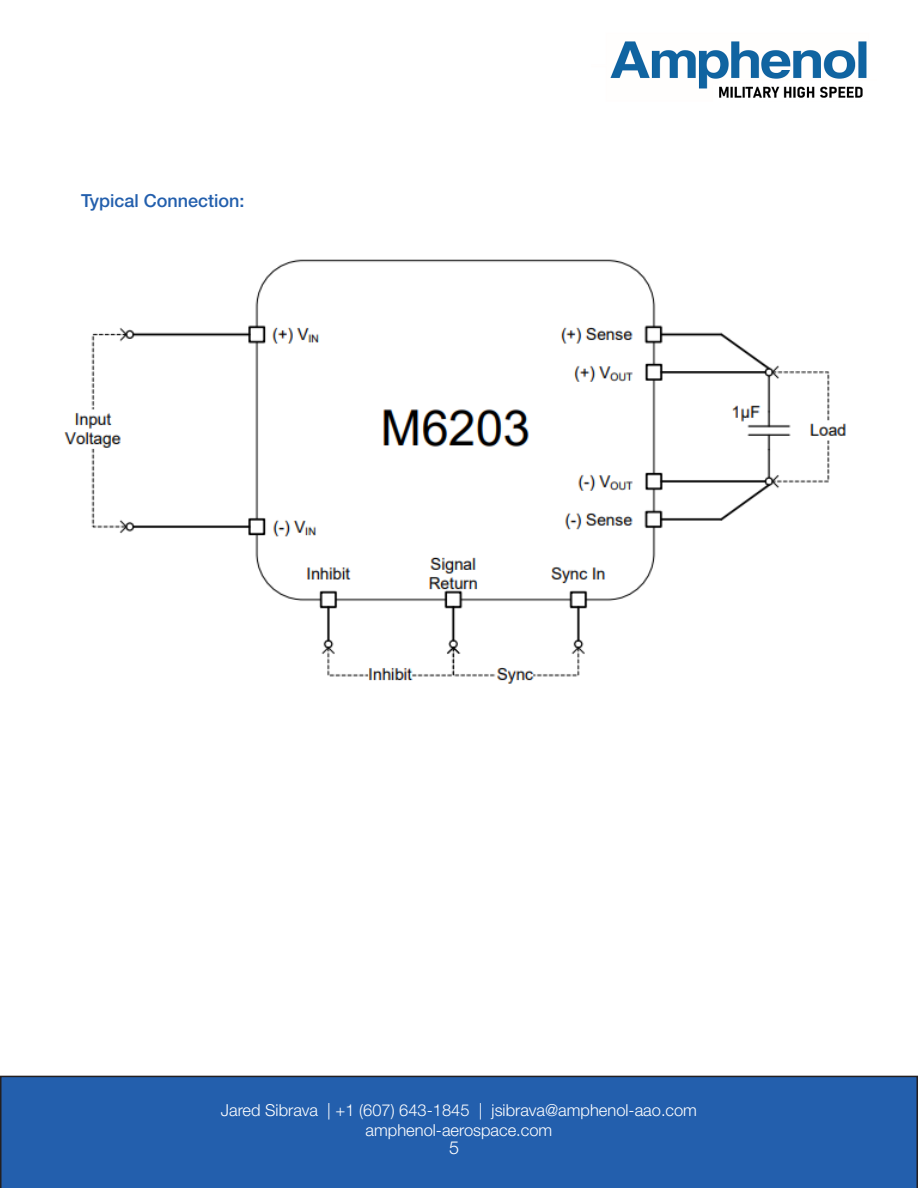
<style>
.page{position:relative;width:918px;height:1188px;background:#fff}
.page>*{position:absolute;margin:0;border:0;box-sizing:border-box;transform-origin:0 0}
.t1{font:500 18px "Helvetica Neue LT Std";color:#235fad}
.t2{font:300 18px "Helvetica Neue LT Std";color:#fff}
.t3{font:300 16.5px/19.8px "Helvetica Neue LT Std";color:#fff;text-align:center}
</style>
<div class="page">
<img style="left:610px;top:41px;width:257px;height:57px">
<div style="left:0;top:1076px;width:918px;height:112px;background:#235fad"></div>
<img style="left:64px;top:259px;width:782px;height:425px">
<p class="t1" style="left:81px;top:190px;width:165px">Typical Connection:</p>
<p class="t3" style="left:221px;top:1100px;width:478px">Jared Sibrava | +1 (607) 643-1845 | jsibrava@amphenol-aao.com amphenol-aerospace.com</p>
<p class="t2" style="left:449px;top:1136px;width:12px">5</p>
</div>
